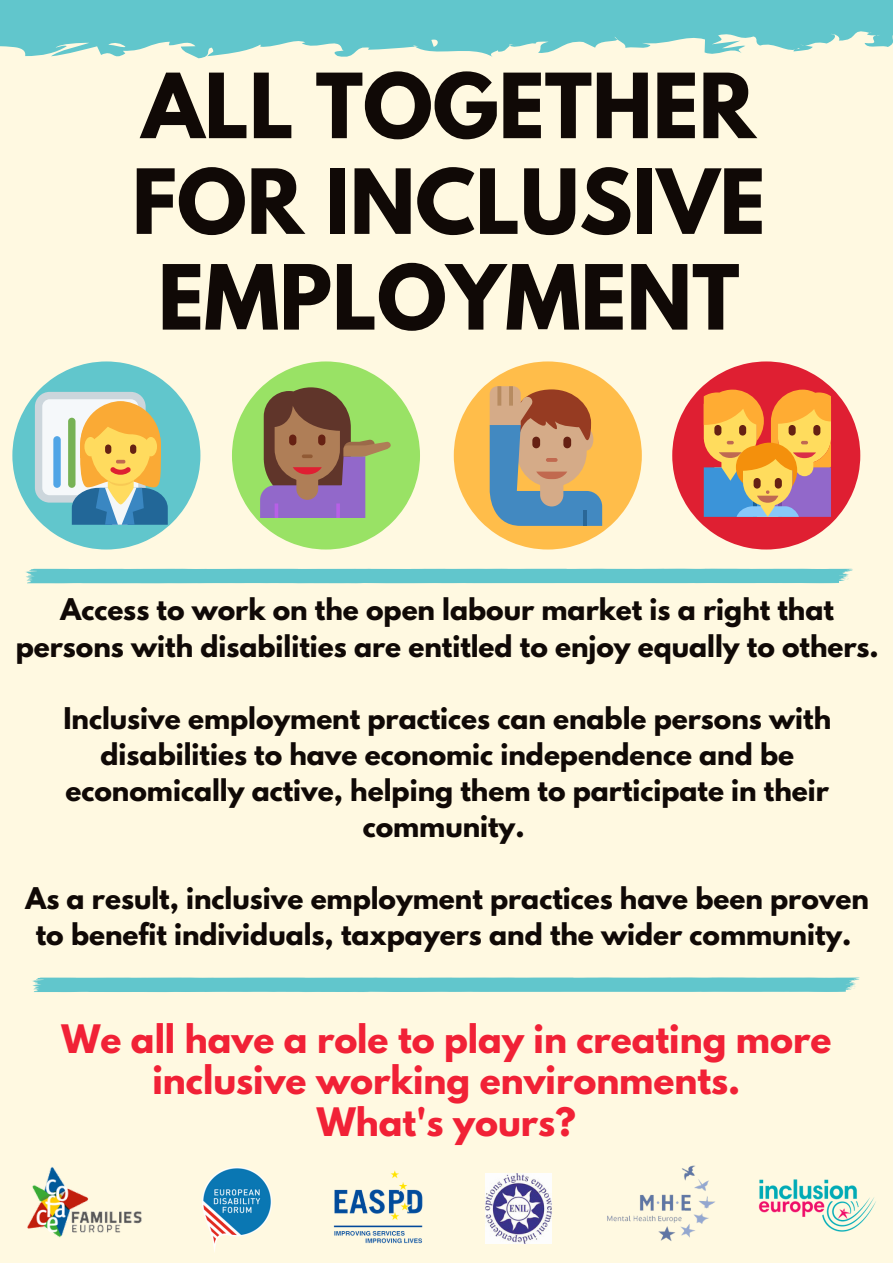
<style>
.page{position:relative;width:893px;height:1263px;background:#61c6cc}
.page>*{position:absolute;margin:0;border:0;box-sizing:border-box;transform-origin:0 0}
.t1{font:700 79.5px/95.7px "League Spartan";color:#100906;text-align:center}
.t2{font:700 34.8px/41.7px "League Spartan";color:#f12136;text-align:center}
.t3{font:700 26.55px/36px "League Spartan";color:#100906;text-align:center}
</style>
<div class="page">
<div style="left:0;top:31px;width:893px;height:1232px;background:#fff9e1"></div>
<svg style="left:431px;top:38px;width:9px;height:9px"></svg>
<svg style="left:108px;top:41px;width:18px;height:7px"></svg>
<svg style="left:24px;top:569px;width:829px;height:15px"></svg>
<svg style="left:30px;top:977px;width:830px;height:16px"></svg>
<svg style="left:12px;top:361px;width:188px;height:188px"></svg>
<svg style="left:232px;top:361px;width:188px;height:188px"></svg>
<svg style="left:672px;top:361px;width:188px;height:188px"></svg>
<svg style="left:454px;top:361px;width:188px;height:188px"></svg>
<img style="left:203px;top:1168px;width:68px;height:84px">
<img style="left:330px;top:1163px;width:97px;height:92px">
<img style="left:485px;top:1173px;width:67px;height:70px">
<img style="left:12px;top:1159px;width:143px;height:86px">
<img style="left:604px;top:1160px;width:113px;height:84px">
<img style="left:742px;top:1162px;width:151px;height:87px">
<h1 class="t1" style="left:132px;top:68px;width:635px">ALL TOGETHER<br>FOR INCLUSIVE<br>EMPLOYMENT</h1>
<p class="t3" style="left:16px;top:595px;width:865px">Access to work on the open labour market is a right that persons with disabilities are entitled to enjoy equally to others.</p>
<p class="t3" style="left:63px;top:703px;width:769px">Inclusive employment practices can enable persons with disabilities to have economic independence and be economically active, helping them to participate in their community.</p>
<p class="t3" style="left:26px;top:883px;width:845px">As a result, inclusive employment practices have been proven to benefit individuals, taxpayers and the wider community.</p>
<h2 class="t2" style="left:62px;top:1022px;width:771px">We all have a role to play in creating more inclusive working environments.<br>What's yours?</h2>
</div>
